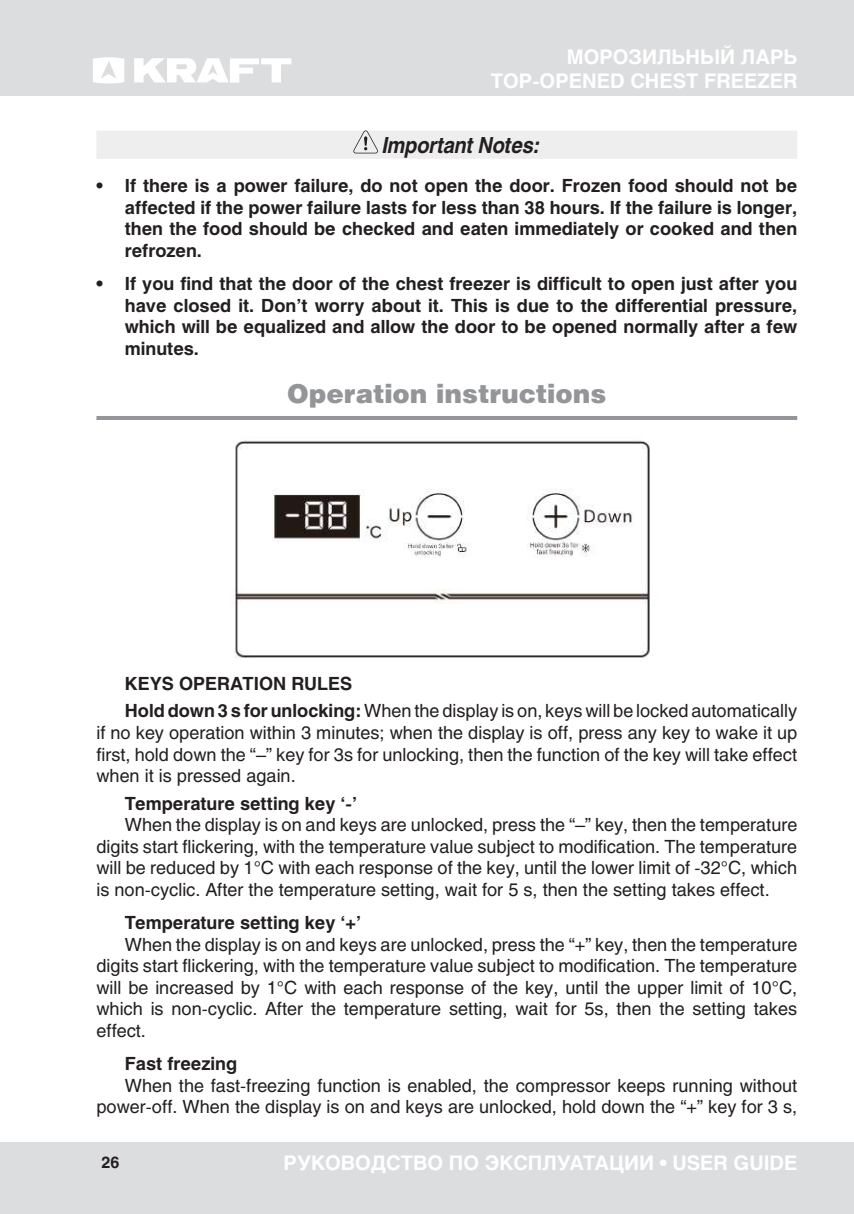
<style>
.page{position:relative;width:854px;height:1214px;background:#fff}
.page>*{position:absolute;margin:0;border:0;box-sizing:border-box;transform-origin:0 0}
.t1{font:900 26px "Helios";color:#939598}
.t2{font:italic 700 22px "Helios";letter-spacing:-.01em;color:#231f20;scale:.9 1}
.t3{font:700 20px/24px "Helios";color:#fff;text-align:right}
.t4{font:18px/21.6px "Helios";color:#231f20;text-align:justify}
.t5{font:700 18px/21.6px "Helios";color:#231f20;text-align:justify}
.t6{font:700 16px "Helios";color:#231f20}
.s1{font-weight:700}
</style>
<div class="page">
<hr style="left:853px;top:0;width:1px;height:95px;background:#dcdddf">
<div style="left:0;top:0;width:853px;height:95px;background:#dcdddf"></div>
<div style="left:0;top:1142px;width:853px;height:71px;background:#dcdddf"></div>
<svg style="left:93px;top:57px;width:31px;height:26px"></svg>
<svg style="left:134px;top:58px;width:157px;height:25px"></svg>
<div style="left:96px;top:131px;width:701px;height:28px;background:#eeeeef"></div>
<hr style="left:96px;top:416px;width:701px;height:4px;background:#939598">
<svg style="left:353px;top:130px;width:25px;height:23px"></svg>
<img style="left:235px;top:440px;width:415px;height:218px">
<p class="t3" style="left:490px;top:45px;width:308px">МОРОЗИЛЬНЫЙ ЛАРЬ<br>TOP-OPENED CHEST FREEZER</p>
<p class="t2" style="left:382px;top:133px;width:177px">Important Notes:</p>
<p class="t5" style="left:125px;top:175px;width:673px;text-indent:-28px">• If there is a power failure, do not open the door. Frozen food should not be affected if the power failure lasts for less than 38 hours. If the failure is longer, then the food should be checked and eaten immediately or cooked and then refrozen.</p>
<p class="t5" style="left:125px;top:272px;width:673px;text-indent:-28px">• If you find that the door of the chest freezer is difficult to open just after you have closed it. Don’t worry about it. This is due to the differential pressure, which will be equalized and allow the door to be opened normally after a few minutes.</p>
<h1 class="t1" style="left:287px;top:377px;width:320px">Operation instructions</h1>
<p class="t4" style="left:125px;top:670px;width:673px;line-height:27.2px"><span class="s1">KEYS OPERATION RULES<br>Hold down 3 s for unlocking:</span> When the display is on, keys will be locked automatically</p>
<p class="t4" style="left:96px;top:721px;width:702px">if no key operation within 3 minutes; when the display is off, press any key to wake it up first, hold down the “–” key for 3s for unlocking, then the function of the key will take effect when it is pressed again.</p>
<p class="t5" style="left:125px;top:792px;width:234px">Temperature setting key ‘-’</p>
<p class="t4" style="left:96px;top:813px;width:702px;text-indent:28px">When the display is on and keys are unlocked, press the “–” key, then the temperature digits start flickering, with the temperature value subject to modification. The temperature will be reduced by 1°C with each response of the key, until the lower limit of -32°C, which is non-cyclic. After the temperature setting, wait for 5 s, then the setting takes effect.</p>
<p class="t5" style="left:125px;top:911px;width:238px">Temperature setting key ‘+’</p>
<p class="t4" style="left:96px;top:933px;width:702px;text-indent:28px">When the display is on and keys are unlocked, press the “+” key, then the temperature digits start flickering, with the temperature value subject to modification. The temperature will be increased by 1°C with each response of the key, until the upper limit of 10°C, which is non-cyclic. After the temperature setting, wait for 5s, then the setting takes effect.</p>
<p class="t5" style="left:125px;top:1052px;width:114px">Fast freezing</p>
<p class="t4" style="left:96px;top:1074px;width:702px;text-align:right">When the fast-freezing function is enabled, the compressor keeps running without power-off. When the display is on and keys are unlocked, hold down the “+” key for 3 s,</p>
<p class="t6" style="left:101px;top:1153px;width:19px">26</p>
<p class="t3" style="left:283px;top:1150px;width:515px">РУКОВОДСТВО ПО ЭКСПЛУАТАЦИИ • USER GUIDE</p>
</div>
